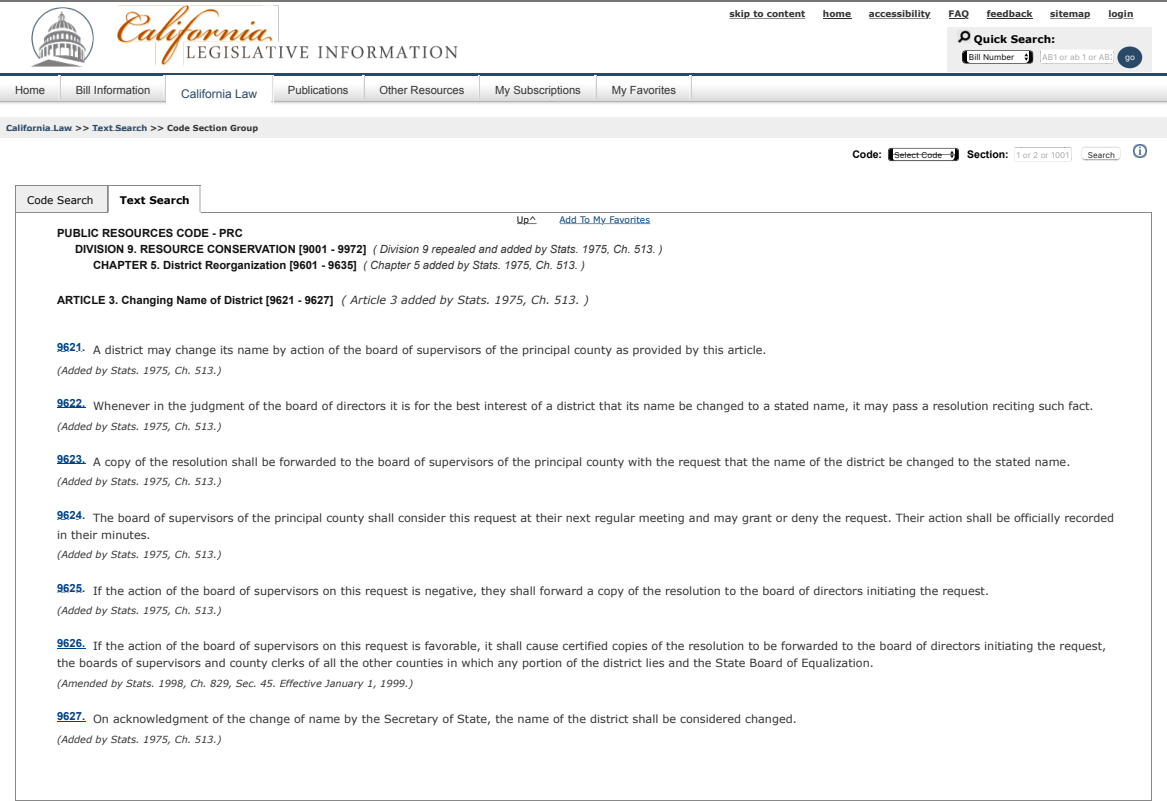
<style>
.page{position:relative;width:1167px;height:801px;background:#fff}
.page>*{position:absolute;margin:0;border:0;box-sizing:border-box;transform-origin:0 0}
.t1{font:12px "Arial";color:#2a4968}
.t2{font:11.25px/16.5px "Verdana";color:#333}
.t3{font:700 11.25px "Arial";color:#111}
.t4{font:italic 11.25px "Arial";color:#333}
.t5{font:11.25px "Arial";color:#333}
.t6{font:700 11.25px "Arial";color:#004080}
.t7{font:700 10.5px "Verdana";color:#010101}
.t8{font:10.5px "Verdana";color:#000}
.t9{font:700 10.5px "Verdana";color:#000}
.t10{font:italic 9.75px "Verdana";color:#333}
.t11{font:700 9px "Verdana";color:#333}
.t12{font:9px "Verdana";color:#004080}
.t13{font:9px "Verdana";color:#000}
.t14{font:700 8.25px "Verdana";color:#2a4968}
.t15{font:8.25px ".SFNS Regular wdth opsz 110000 GRAD wght";letter-spacing:.005em;color:#a9a9a9}
.t16{font:8.25px ".SFNS Regular wdth opsz 110000 GRAD wght";letter-spacing:.005em;color:#0d0d0d}
.t17{font:8.25px ".SFNS Regular wdth opsz 110000 GRAD wght";letter-spacing:.005em;color:rgb(0 0 0/.85)}
.s1{color:#333}
.s2{color:#fff}
.s3{font-family:"Arial";font-weight:700;font-size:10.5px;color:#000}
.s4{font-weight:700;font-style:normal;color:#111}
.s5{font-weight:400;font-style:italic;color:#333}
.s6{font-family:"Verdana";font-weight:400;font-style:italic;color:#333}
</style>
<div class="page">
<hr style="left:0;top:0;width:1166px;height:2px;background:#767575">
<div style="left:0;top:117px;width:1166px;height:21px;background:#eee"></div>
<hr style="left:15px;top:212px;width:1136px;height:1px;background:#888">
<hr style="left:15px;top:800px;width:1136px;height:1px;background:#888">
<hr style="left:15px;top:212px;width:1px;height:589px;background:#888">
<hr style="left:1150px;top:212px;width:1px;height:589px;background:#888">
<svg style="left:888px;top:148px;width:70px;height:13px"></svg>
<img style="left:1021px;top:147px;width:43px;height:1px">
<svg style="left:1014px;top:147px;width:7px;height:14px"></svg>
<img style="left:1081px;top:147px;width:5px;height:14px">
<img style="left:1115px;top:146px;width:6px;height:15px">
<svg style="left:1086px;top:146px;width:29px;height:15px"></svg>
<img style="left:1133px;top:144px;width:13px;height:14px">
<svg style="left:57px;top:407px;width:28px;height:1px"></svg>
<svg style="left:57px;top:648px;width:28px;height:1px"></svg>
<svg style="left:57px;top:721px;width:28px;height:1px"></svg>
<svg style="left:109px;top:130px;width:19px;height:1px"></svg>
<svg style="left:517px;top:224px;width:19px;height:1px"></svg>
<hr style="left:560px;top:224px;width:41px;height:1px;background:#004080">
<hr style="left:604px;top:224px;width:46px;height:1px;background:#004080">
<img style="left:31px;top:5px;width:427px;height:62px">
<svg style="left:729px;top:18px;width:15px;height:1px"></svg>
<hr style="left:746px;top:18px;width:59px;height:1px;background:#333">
<svg style="left:823px;top:18px;width:28px;height:1px"></svg>
<hr style="left:868px;top:18px;width:57px;height:1px;background:#333">
<svg style="left:949px;top:18px;width:15px;height:1px"></svg>
<hr style="left:986px;top:18px;width:46px;height:1px;background:#333">
<hr style="left:1049px;top:18px;width:35px;height:1px;background:#333">
<div style="left:946px;top:28px;width:205px;height:44px;background:#eee"></div>
<svg style="left:957px;top:31px;width:13px;height:12px"></svg>
<svg style="left:962px;top:50px;width:71px;height:14px"></svg>
<img style="left:1046px;top:50px;width:60px;height:14px">
<svg style="left:1040px;top:50px;width:6px;height:14px"></svg>
<svg style="left:1106px;top:50px;width:7px;height:14px"></svg>
<div style="left:1117px;top:46px;width:25px;height:22px;background:#2a4968;border-radius:50%"></div>
<svg style="left:0;top:89px;width:1166px;height:15px;fill:#e5e5e5"></svg>
<hr style="left:0;top:74px;width:1166px;height:2px;background:#2a4968">
<img style="left:58px;top:86px;width:2px;height:13px">
<svg style="left:60px;top:76px;width:1px;height:23px"></svg>
<svg style="left:164px;top:76px;width:2px;height:23px"></svg>
<div style="left:166px;top:76px;width:107px;height:29px;background:#fff"></div>
<svg style="left:272px;top:76px;width:1px;height:28px"></svg>
<img style="left:362px;top:80px;width:2px;height:19px">
<svg style="left:364px;top:76px;width:1px;height:23px"></svg>
<svg style="left:478px;top:76px;width:2px;height:23px"></svg>
<img style="left:594px;top:80px;width:2px;height:19px">
<svg style="left:596px;top:76px;width:1px;height:23px"></svg>
<img style="left:689px;top:86px;width:2px;height:13px">
<svg style="left:691px;top:76px;width:1px;height:23px"></svg>
<div style="left:15px;top:185px;width:93px;height:27px;background:#eee"></div>
<hr style="left:15px;top:185px;width:93px;height:1px;background:#888">
<svg style="left:15px;top:186px;width:1px;height:26px"></svg>
<hr style="left:108px;top:185px;width:92px;height:1px;background:#888">
<hr style="left:108px;top:212px;width:92px;height:1px;background:#fff">
<svg style="left:107px;top:186px;width:2px;height:27px"></svg>
<svg style="left:200px;top:185px;width:1px;height:28px"></svg>
<p class="t5" style="left:15px;top:84px;width:32px">Home</p>
<p class="t5" style="left:76px;top:84px;width:76px">Bill Information</p>
<p class="t1" style="left:181px;top:87px;width:78px">California Law</p>
<p class="t5" style="left:288px;top:84px;width:62px">Publications</p>
<p class="t5" style="left:379px;top:84px;width:87px">Other Resources</p>
<p class="t5" style="left:495px;top:84px;width:87px">My Subscriptions</p>
<p class="t5" style="left:611px;top:84px;width:66px">My Favorites</p>
<p class="t14" style="left:6px;top:122px;width:253px">California Law <span class="s1">&gt;&gt;</span> Text Search <span class="s1">&gt;&gt; Code Section Group</span></p>
<p class="t8" style="left:27px;top:193px;width:68px">Code Search</p>
<p class="t9" style="left:120px;top:193px;width:71px">Text Search</p>
<p class="t13" style="left:517px;top:214px;width:21px">Up^</p>
<p class="t12" style="left:559px;top:214px;width:92px">Add To My Favorites</p>
<p class="t11" style="left:729px;top:8px;width:77px">skip to content</p>
<p class="t11" style="left:822px;top:8px;width:30px">home</p>
<p class="t11" style="left:868px;top:8px;width:63px">accessibility</p>
<p class="t11" style="left:948px;top:8px;width:22px">FAQ</p>
<p class="t11" style="left:986px;top:8px;width:47px">feedback</p>
<p class="t11" style="left:1050px;top:8px;width:42px">sitemap</p>
<p class="t11" style="left:1108px;top:8px;width:27px">login</p>
<p class="t7" style="left:973px;top:32px;width:83px">Quick Search:</p>
<p class="t16" style="left:968px;top:52px;width:47px">Bill Number</p>
<p class="t15" style="left:1042px;top:52px;width:94px">AB1 or ab 1 or ABX1-1<span class="s2">go</span></p>
<p class="t16" style="left:852px;top:150px;width:91px"><span class="s3">Code:</span> Select Code</p>
<p class="t15" style="left:967px;top:150px;width:104px"><span class="s3">Section:</span> 1 or 2 or 1001</p>
<p class="t17" style="left:1087px;top:150px;width:29px">Search</p>
<p class="t3" style="left:57px;top:227px;width:187px">PUBLIC RESOURCES CODE - PRC</p>
<p class="t4" style="left:75px;top:243px;width:589px"><span class="s4">DIVISION 9. RESOURCE CONSERVATION [9001 - 9972]</span> ( Division 9 repealed and added by Stats. 1975, Ch. 513. )</p>
<p class="t3" style="left:93px;top:259px;width:493px">CHAPTER 5. District Reorganization [9601 - 9635] <span class="s5">( Chapter 5 added by Stats. 1975, Ch. 513. )</span></p>
<p class="t3" style="left:57px;top:294px;width:533px">ARTICLE 3. Changing Name of District [9621 - 9627] <span class="s6">( Article 3 added by Stats. 1975, Ch. 513. )</span></p>
<p class="t2" style="left:93px;top:341px;width:675px">A district may change its name by action of the board of supervisors of the principal county as provided by this article.</p>
<p class="t10" style="left:57px;top:364px;width:166px">(Added by Stats. 1975, Ch. 513.)</p>
<p class="t2" style="left:93px;top:397px;width:1001px">Whenever in the judgment of the board of directors it is for the best interest of a district that its name be changed to a stated name, it may pass a resolution reciting such fact.</p>
<p class="t10" style="left:57px;top:420px;width:166px">(Added by Stats. 1975, Ch. 513.)</p>
<p class="t2" style="left:93px;top:453px;width:978px">A copy of the resolution shall be forwarded to the board of supervisors of the principal county with the request that the name of the district be changed to the stated name.</p>
<p class="t10" style="left:57px;top:475px;width:166px">(Added by Stats. 1975, Ch. 513.)</p>
<p class="t2" style="left:57px;top:509px;width:1058px;text-indent:36px">The board of supervisors of the principal county shall consider this request at their next regular meeting and may grant or deny the request. Their action shall be officially recorded in their minutes.</p>
<p class="t10" style="left:57px;top:548px;width:166px">(Added by Stats. 1975, Ch. 513.)</p>
<p class="t2" style="left:93px;top:582px;width:897px">If the action of the board of supervisors on this request is negative, they shall forward a copy of the resolution to the board of directors initiating the request.</p>
<p class="t10" style="left:57px;top:604px;width:166px">(Added by Stats. 1975, Ch. 513.)</p>
<p class="t2" style="left:57px;top:638px;width:1050px;text-indent:36px">If the action of the board of supervisors on this request is favorable, it shall cause certified copies of the resolution to be forwarded to the board of directors initiating the request, the boards of supervisors and county clerks of all the other counties in which any portion of the district lies and the State Board of Equalization.</p>
<p class="t10" style="left:57px;top:677px;width:357px">(Amended by Stats. 1998, Ch. 829, Sec. 45. Effective January 1, 1999.)</p>
<p class="t2" style="left:93px;top:710px;width:705px">On acknowledgment of the change of name by the Secretary of State, the name of the district shall be considered changed.</p>
<p class="t10" style="left:57px;top:733px;width:166px">(Added by Stats. 1975, Ch. 513.)</p>
<p class="t6" style="left:57px;top:341px;width:30px">9621.</p>
<p class="t6" style="left:57px;top:396px;width:30px">9622.</p>
<p class="t6" style="left:57px;top:453px;width:30px">9623.</p>
<p class="t6" style="left:57px;top:509px;width:30px">9624.</p>
<p class="t6" style="left:57px;top:582px;width:30px">9625.</p>
<p class="t6" style="left:57px;top:637px;width:30px">9626.</p>
<p class="t6" style="left:57px;top:710px;width:30px">9627.</p>
</div>
